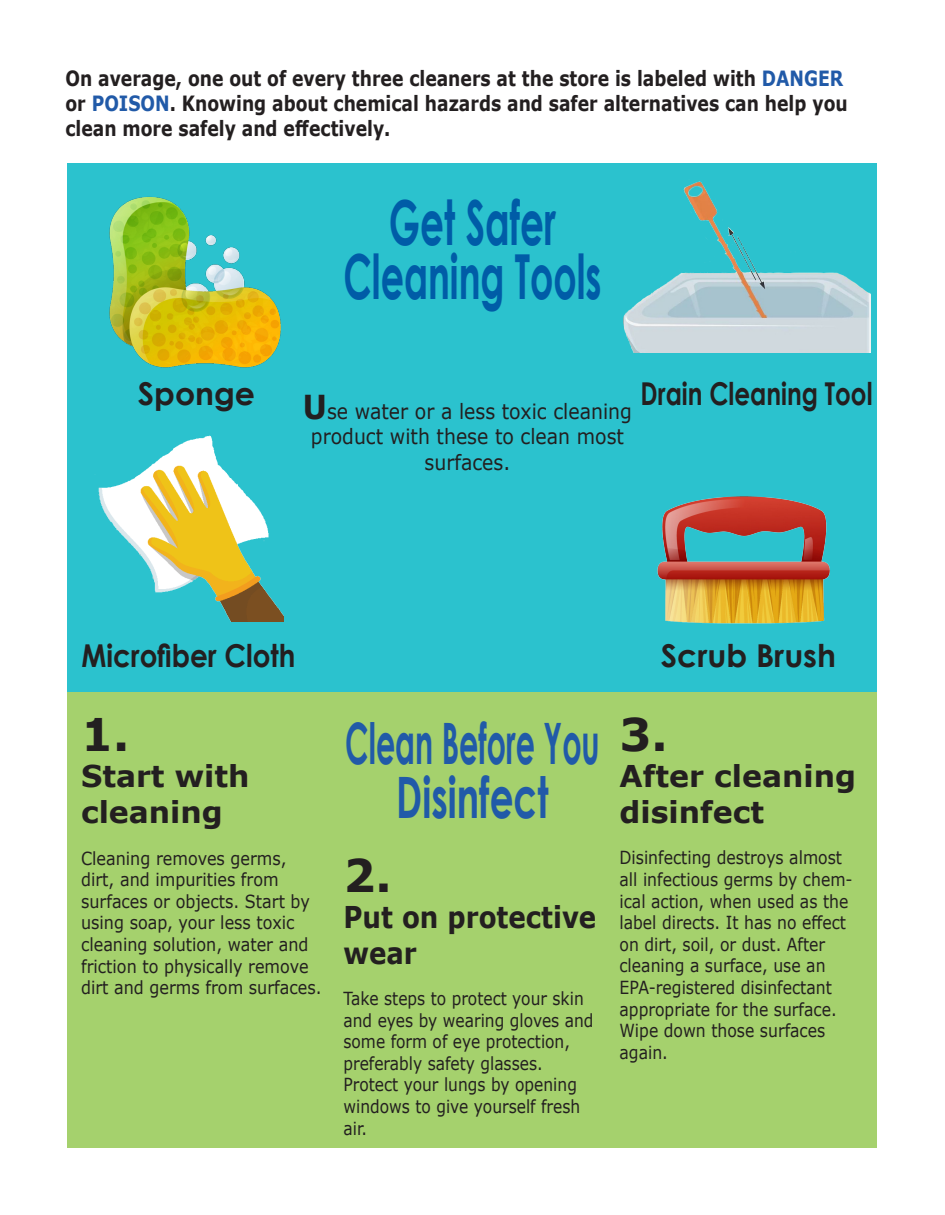
<style>
.page{position:relative;width:945px;height:1215px;background:#fff}
.page>*{position:absolute;margin:0;border:0;box-sizing:border-box;transform-origin:0 0}
.t1{font:700 62.1px/54px "Century Gothic";color:#005ca7;text-align:center;scale:.6 1}
.t2{font:700 57.15px/54px "Century Gothic";color:#215aa8;text-align:center;scale:.53 1}
.t3{font:700 45px "Verdana";color:#231f20}
.t4{font:700 31.5px "Century Gothic";color:#231f20;scale:.78 1}
.t5{font:700 31.5px "Century Gothic";color:#231f20}
.t6{font:700 31.5px "Century Gothic";color:#231f20;scale:.88 1}
.t7{font:700 30px/36px "Verdana";color:#231f20}
.t8{font:700 30px/36px "Verdana";color:#231f20;scale:.87 1}
.t9{font:700 21px/25.2px "Verdana";color:#231f20;scale:.82 1}
.t10{font:21px/25.2px "Verdana";color:#231f20;text-align:center;scale:.9 1}
.t11{font:18px/21.6px "Verdana";color:#231f20;scale:.87 1}
.t12{font:18px/21.6px "Verdana";color:#231f20;scale:.89 1}
.t13{font:18px/21.6px "Verdana";color:#231f20;scale:.86 1}
.s1{color:#215aa8}
.s2{font-weight:700;font-size:33px}
</style>
<div class="page">
<div style="left:68px;top:692px;width:810px;height:456px;background:#a5d16d"></div>
<div style="left:68px;top:163px;width:810px;height:529px;background:#2bc2ce"></div>
<img style="left:109px;top:196px;width:172px;height:172px">
<img style="left:657px;top:496px;width:173px;height:128px">
<img style="left:623px;top:181px;width:248px;height:171px">
<img style="left:98px;top:435px;width:186px;height:187px">
<p class="t9" style="left:65px;top:65px;width:956px">On average, one out of every three cleaners at the store is labeled with <span class="s1">DANGER </span>or <span class="s1">POISON</span>. Knowing about chemical hazards and safer alternatives can help you clean more safely and effectively.</p>
<p class="t5" style="left:138px;top:369px;width:119px">Sponge</p>
<p class="t1" style="left:344px;top:193px;width:432px">Get Safer<br>Cleaning Tools</p>
<p class="t10" style="left:303px;top:399px;width:367px"><span class="s2">U</span>se water or a less toxic cleaning product with these to clean most surfaces.</p>
<p class="t4" style="left:641px;top:369px;width:299px">Drain Cleaning Tool</p>
<p class="t6" style="left:82px;top:632px;width:245px">Microfiber Cloth</p>
<p class="t5" style="left:661px;top:632px;width:177px">Scrub Brush</p>
<p class="t3" style="left:81px;top:703px;width:50px">1.</p>
<p class="t7" style="left:81px;top:758px;width:170px">Start with cleaning</p>
<p class="t12" style="left:81px;top:847px;width:272px">Cleaning removes germs, dirt, and impurities from surfaces or objects. Start by using soap, your less toxic cleaning solution, water and friction to physically remove dirt and germs from surfaces.</p>
<p class="t3" style="left:344px;top:843px;width:50px">2.</p>
<p class="t2" style="left:345px;top:714px;width:482px">Clean Before You<br>Disinfect</p>
<p class="t8" style="left:344px;top:898px;width:292px">Put on protective wear</p>
<p class="t13" style="left:344px;top:987px;width:292px">Take steps to protect your skin and eyes by wearing gloves and some form of eye protection, preferably safety glasses.</p>
<p class="t13" style="left:344px;top:1074px;width:277px">Protect your lungs by opening windows to give yourself fresh air.</p>
<p class="t3" style="left:620px;top:703px;width:50px">3.</p>
<p class="t7" style="left:620px;top:757px;width:238px">After cleaning disinfect</p>
<p class="t11" style="left:620px;top:847px;width:269px">Disinfecting destroys almost all infectious germs by chem&shy;ical action, when used as the label directs. It has no effect on dirt, soil, or dust. After cleaning a surface, use an<br>EPA-registered disinfectant</p>
<p class="t11" style="left:620px;top:998px;width:251px">appropriate for the surface.<br>Wipe down those surfaces again.</p>
</div>
